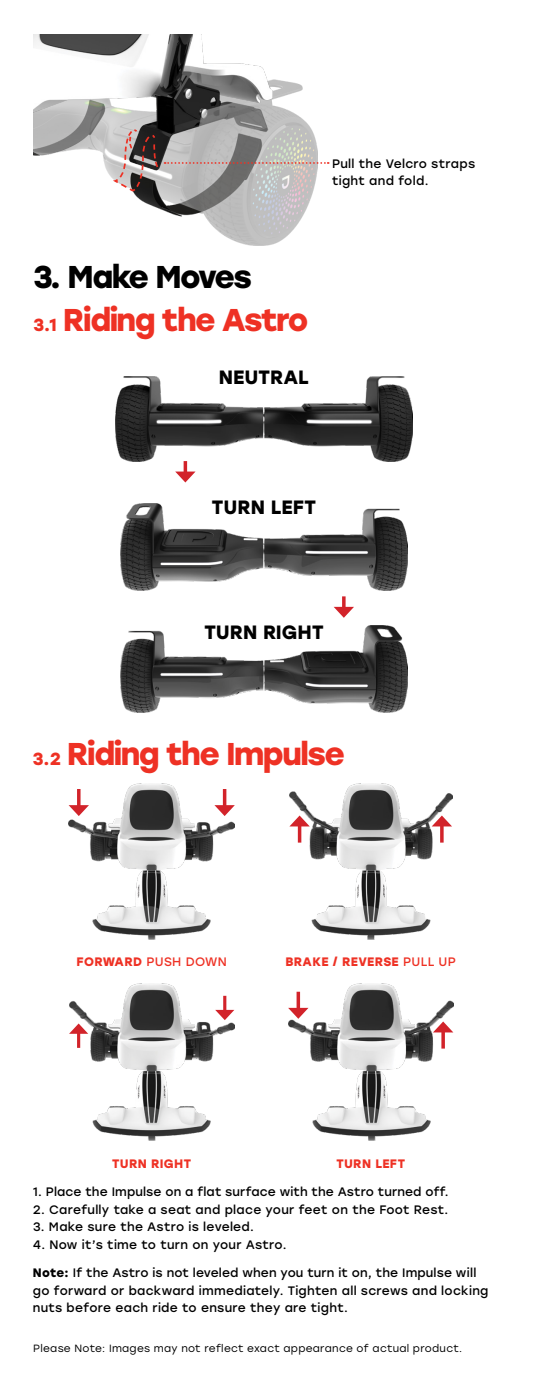
<style>
.page{position:relative;width:536px;height:1386px;background:#fff}
.page>*{position:absolute;margin:0;border:0;box-sizing:border-box;transform-origin:0 0}
.t1{font:700 31.5px "Stolzl";letter-spacing:-.05em;color:#ee3124}
.t2{font:700 31.5px "Stolzl";letter-spacing:-.05em;color:#000}
.t3{font:700 19.25px "Stolzl";color:#000}
.t4{font:12.25px/17.5px "Stolzl";letter-spacing:.025em;color:#000}
.t5{font:700 12.25px "Stolzl";letter-spacing:.025em;color:#ee3124}
.t6{font:12.25px "Stolzl";letter-spacing:.025em;color:#ee3124}
.t7{font:10.5px "Stolzl";letter-spacing:.025em;color:#000101}
.s1{font-size:17.5px}
.s2{font-weight:700}
.s3{font-weight:400}
</style>
<div class="page">
<img style="left:33px;top:35px;width:280px;height:210px">
<img style="left:121px;top:504px;width:286px;height:86px">
<img style="left:115px;top:377px;width:298px;height:85px">
<img style="left:121px;top:625px;width:286px;height:87px">
<svg style="left:113px;top:128px;width:215px;height:64px;background:#aba7a6"></svg>
<hr style="left:342px;top:596px;width:3px;height:14px;background:#d2232a">
<svg style="left:334px;top:607px;width:20px;height:11px"></svg>
<svg style="left:183px;top:461px;width:4px;height:11px"></svg>
<svg style="left:175px;top:472px;width:20px;height:11px"></svg>
<img style="left:69px;top:783px;width:166px;height:157px">
<img style="left:289px;top:783px;width:163px;height:157px">
<img style="left:69px;top:984px;width:165px;height:156px">
<img style="left:288px;top:984px;width:165px;height:156px">
<hr style="left:77px;top:789px;width:3px;height:19px;background:#d2232a">
<svg style="left:69px;top:805px;width:20px;height:11px"></svg>
<hr style="left:223px;top:789px;width:3px;height:19px;background:#d2232a">
<svg style="left:214px;top:805px;width:21px;height:11px"></svg>
<hr style="left:77px;top:1031px;width:3px;height:17px;background:#d2232a">
<svg style="left:69px;top:1024px;width:19px;height:10px"></svg>
<hr style="left:223px;top:996px;width:3px;height:17px;background:#d2232a">
<svg style="left:215px;top:1010px;width:19px;height:10px"></svg>
<svg style="left:296px;top:992px;width:4px;height:16px"></svg>
<svg style="left:288px;top:1008px;width:20px;height:11px"></svg>
<svg style="left:441px;top:1032px;width:4px;height:17px"></svg>
<svg style="left:433px;top:1022px;width:20px;height:10px"></svg>
<hr style="left:298px;top:823px;width:3px;height:20px;background:#d2232a">
<svg style="left:289px;top:816px;width:20px;height:10px"></svg>
<hr style="left:440px;top:823px;width:3px;height:20px;background:#d2232a">
<svg style="left:431px;top:816px;width:21px;height:10px"></svg>
<p class="t4" style="left:332px;top:154px;width:144px">Pull the Velcro straps tight and fold.</p>
<p class="t2" style="left:33px;top:254px;width:220px">3. Make Moves</p>
<p class="t1" style="left:33px;top:297px;width:276px"><span class="s1">3.1</span> Riding the Astro</p>
<p class="t3" style="left:219px;top:363px;width:91px">NEUTRAL</p>
<p class="t3" style="left:212px;top:493px;width:106px">TURN LEFT</p>
<p class="t3" style="left:204px;top:618px;width:121px">TURN RIGHT</p>
<p class="t1" style="left:33px;top:731px;width:313px"><span class="s1">3.2</span> Riding the Impulse</p>
<p class="t6" style="left:77px;top:953px;width:152px"><span class="s2">FORWARD</span> PUSH DOWN</p>
<p class="t5" style="left:285px;top:952px;width:172px">BRAKE / REVERSE <span class="s3">PULL UP</span></p>
<p class="t5" style="left:112px;top:1155px;width:80px">TURN RIGHT</p>
<p class="t5" style="left:336px;top:1155px;width:70px">TURN LEFT</p>
<p class="t4" style="left:33px;top:1183px;width:416px">1. Place the Impulse on a flat surface with the Astro turned off.</p>
<p class="t4" style="left:33px;top:1200px;width:416px">2. Carefully take a seat and place your feet on the Foot Rest.</p>
<p class="t4" style="left:33px;top:1218px;width:222px">3. Make sure the Astro is leveled.</p>
<p class="t4" style="left:33px;top:1235px;width:255px">4. Now it’s time to turn on your Astro.</p>
<p class="t4" style="left:33px;top:1263px;width:457px"><span class="s2">Note:</span> If the Astro is not leveled when you turn it on, the Impulse will go forward or backward immediately. Tighten all screws and locking nuts before each ride to ensure they are tight.</p>
<p class="t7" style="left:33px;top:1341px;width:430px">Please Note: Images may not reflect exact appearance of actual product.</p>
</div>
